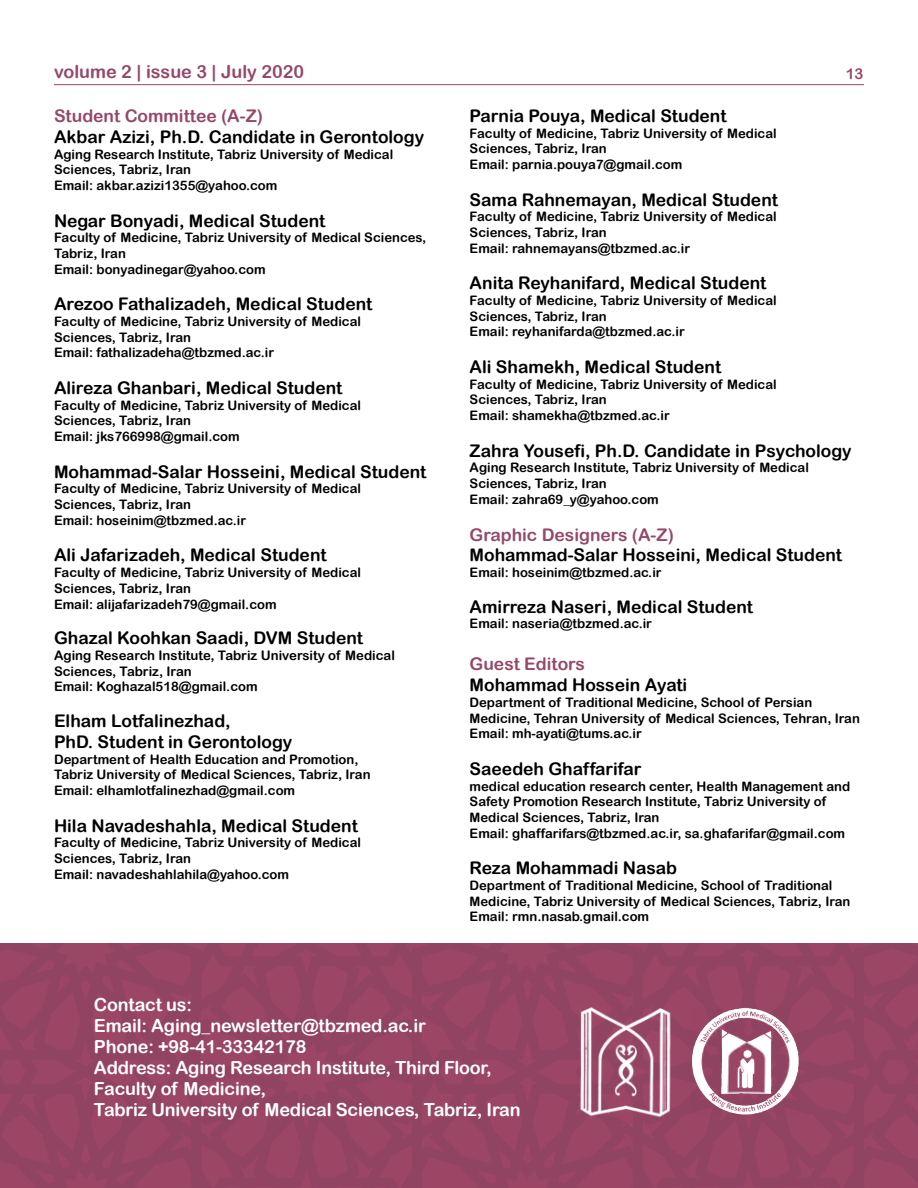
<style>
.page{position:relative;width:918px;height:1188px;background:#fff}
.page>*{position:absolute;margin:0;border:0;box-sizing:border-box;transform-origin:0 0}
.t1{font:18px/21px "Arial Rounded MT Bold";letter-spacing:-.01em;color:#fff}
.t2{font:18px "Arial Rounded MT Bold";color:#954869}
.t3{font:17.4px/21px "Arial Rounded MT Bold";color:#000}
.t4{font:17.4px "Arial Rounded MT Bold";color:#954869}
.t5{font:15px "Arial Rounded MT Bold";color:#954869}
.t6{font:13.2px/15.8px "Arial Rounded MT Bold";color:#000}
.t7{font:13.05px/15.8px "Arial Rounded MT Bold";color:#000}
</style>
<div class="page">
<div style="left:0;top:944px;width:918px;height:244px;background:#944363"></div>
<img style="left:540px;top:998px;width:169px;height:130px">
<img style="left:691px;top:1008px;width:109px;height:107px">
<hr style="left:54px;top:84px;width:810px;height:1px;background:#954869">
<h1 class="t2" style="left:54px;top:61px;width:252px">volume 2 | issue 3 | July 2020</h1>
<p class="t5" style="left:846px;top:65px;width:19px">13</p>
<h2 class="t4" style="left:54px;top:105px;width:211px">Student Committee (A-Z)</h2>
<h2 class="t3" style="left:54px;top:126px;width:372px">Akbar Azizi, Ph.D. Candidate in Gerontology</h2>
<p class="t7" style="left:54px;top:146px;width:341px">Aging Research Institute, Tabriz University of Medical<br>Sciences, Tabriz, Iran<br>Email: akbar.azizi1355@yahoo.com</p>
<h2 class="t3" style="left:54px;top:210px;width:273px">Negar Bonyadi, Medical Student</h2>
<p class="t7" style="left:54px;top:230px;width:374px">Faculty of Medicine, Tabriz University of Medical Sciences,<br>Tabriz, Iran<br>Email: bonyadinegar@yahoo.com</p>
<h2 class="t3" style="left:54px;top:293px;width:320px">Arezoo Fathalizadeh, Medical Student</h2>
<p class="t7" style="left:54px;top:313px;width:309px">Faculty of Medicine, Tabriz University of Medical<br>Sciences, Tabriz, Iran<br>Email: fathalizadeha@tbzmed.ac.ir</p>
<h2 class="t3" style="left:54px;top:377px;width:290px">Alireza Ghanbari, Medical Student</h2>
<p class="t7" style="left:54px;top:397px;width:309px">Faculty of Medicine, Tabriz University of Medical<br>Sciences, Tabriz, Iran<br>Email: jks766998@gmail.com</p>
<h2 class="t3" style="left:54px;top:461px;width:374px">Mohammad-Salar Hosseini, Medical Student</h2>
<p class="t7" style="left:54px;top:481px;width:309px">Faculty of Medicine, Tabriz University of Medical<br>Sciences, Tabriz, Iran<br>Email: hoseinim@tbzmed.ac.ir</p>
<h2 class="t3" style="left:54px;top:545px;width:274px">Ali Jafarizadeh, Medical Student</h2>
<p class="t7" style="left:54px;top:564px;width:309px">Faculty of Medicine, Tabriz University of Medical<br>Sciences, Tabriz, Iran<br>Email: alijafarizadeh79@gmail.com</p>
<h2 class="t3" style="left:54px;top:627px;width:311px">Ghazal Koohkan Saadi, DVM Student</h2>
<p class="t6" style="left:54px;top:647px;width:343px">Aging Research Institute, Tabriz University of Medical<br>Sciences, Tabriz, Iran</p>
<p class="t7" style="left:54px;top:679px;width:205px">Email: Koghazal518@gmail.com</p>
<h2 class="t3" style="left:54px;top:710px;width:240px">Elham Lotfalinezhad,<br>PhD. Student in Gerontology</h2>
<p class="t7" style="left:54px;top:751px;width:318px">Department of Health Education and Promotion,<br>Tabriz University of Medical Sciences, Tabriz, Iran<br>Email: elhamlotfalinezhad@gmail.com</p>
<h2 class="t3" style="left:54px;top:815px;width:305px">Hila Navadeshahla, Medical Student</h2>
<p class="t7" style="left:54px;top:835px;width:309px">Faculty of Medicine, Tabriz University of Medical<br>Sciences, Tabriz, Iran<br>Email: navadeshahlahila@yahoo.com</p>
<h2 class="t3" style="left:470px;top:105px;width:259px">Parnia Pouya, Medical Student</h2>
<p class="t7" style="left:470px;top:125px;width:309px">Faculty of Medicine, Tabriz University of Medical<br>Sciences, Tabriz, Iran<br>Email: parnia.pouya7@gmail.com</p>
<h2 class="t3" style="left:470px;top:189px;width:310px">Sama Rahnemayan, Medical Student</h2>
<p class="t7" style="left:470px;top:209px;width:309px">Faculty of Medicine, Tabriz University of Medical<br>Sciences, Tabriz, Iran<br>Email: rahnemayans@tbzmed.ac.ir</p>
<h2 class="t3" style="left:470px;top:272px;width:298px">Anita Reyhanifard, Medical Student</h2>
<p class="t7" style="left:470px;top:292px;width:309px">Faculty of Medicine, Tabriz University of Medical<br>Sciences, Tabriz, Iran<br>Email: reyhanifarda@tbzmed.ac.ir</p>
<h2 class="t3" style="left:470px;top:356px;width:253px">Ali Shamekh, Medical Student</h2>
<p class="t7" style="left:470px;top:376px;width:309px">Faculty of Medicine, Tabriz University of Medical<br>Sciences, Tabriz, Iran<br>Email: shamekha@tbzmed.ac.ir</p>
<h2 class="t3" style="left:470px;top:440px;width:384px">Zahra Yousefi, Ph.D. Candidate in Psychology</h2>
<p class="t7" style="left:470px;top:460px;width:341px">Aging Research Institute, Tabriz University of Medical<br>Sciences, Tabriz, Iran<br>Email: zahra69_y@yahoo.com</p>
<h2 class="t4" style="left:470px;top:524px;width:206px">Graphic Designers (A-Z)</h2>
<h2 class="t3" style="left:470px;top:545px;width:374px">Mohammad-Salar Hosseini, Medical Student</h2>
<p class="t7" style="left:470px;top:564px;width:194px">Email: hoseinim@tbzmed.ac.ir</p>
<h2 class="t3" style="left:470px;top:596px;width:285px">Amirreza Naseri, Medical Student</h2>
<p class="t7" style="left:470px;top:616px;width:184px">Email: naseria@tbzmed.ac.ir</p>
<h2 class="t4" style="left:470px;top:654px;width:117px">Guest Editors</h2>
<h2 class="t3" style="left:470px;top:674px;width:219px">Mohammad Hossein Ayati</h2>
<p class="t7" style="left:470px;top:694px;width:392px">Department of Traditional Medicine, School of Persian<br>Medicine, Tehran University of Medical Sciences, Tehran, Iran<br>Email: mh-ayati@tums.ac.ir</p>
<h2 class="t3" style="left:470px;top:758px;width:173px">Saeedeh Ghaffarifar</h2>
<p class="t7" style="left:470px;top:778px;width:382px">medical education research center, Health Management and Safety Promotion Research Institute, Tabriz University of Medical Sciences, Tabriz, Iran<br>Email: ghaffarifars@tbzmed.ac.ir, sa.ghafarifar@gmail.com</p>
<h2 class="t3" style="left:470px;top:858px;width:209px">Reza Mohammadi Nasab</h2>
<p class="t7" style="left:470px;top:877px;width:382px">Department of Traditional Medicine, School of Traditional<br>Medicine, Tabriz University of Medical Sciences, Tabriz, Iran<br>Email: rmn.nasab.gmail.com</p>
<h1 class="t1" style="left:94px;top:994px;width:428px">Contact us:<br>Email: Aging_newsletter@tbzmed.ac.ir<br>Phone: +98-41-33342178<br>Address: Aging Research Institute, Third Floor, Faculty of Medicine,<br>Tabriz University of Medical Sciences, Tabriz, Iran</h1>
</div>
